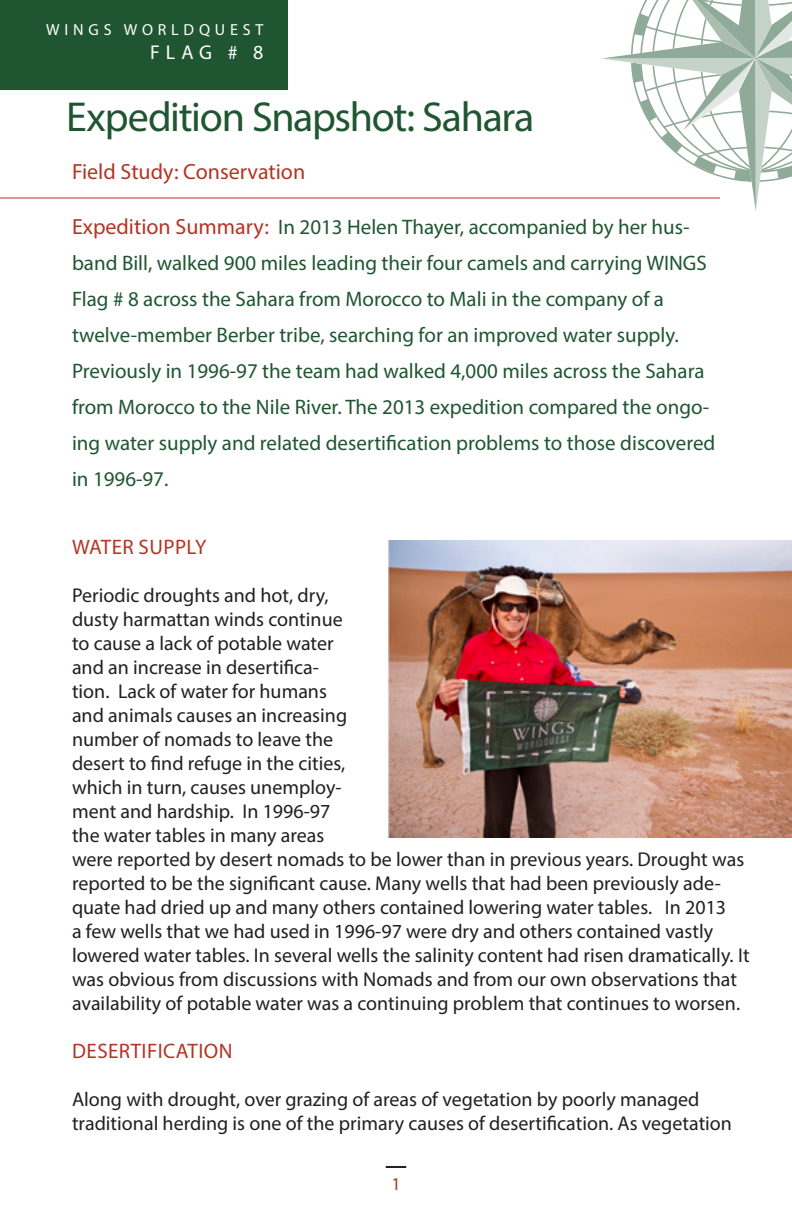
<style>
.page{position:relative;width:792px;height:1224px;background:#fff}
.page>*{position:absolute;margin:0;border:0;box-sizing:border-box;transform-origin:0 0}
._01_Headline_Confide{font:42px "Myriad Pro";letter-spacing:-.035em;color:#205532}
._02_Subhead_Varela{font:22px "Myriad Pro";color:#b43424}
._03_Giovanni_Italic{font:21px/36px "Myriad Pro";color:#205532}
._04_Varela_Paragraph{font:21px "Myriad Pro";letter-spacing:.02em;color:#b43424}
.t1{font:20px/24px "Myriad Pro";color:#231f20}
.t2{font:20px "Myriad Pro";color:#fff}
.t3{font:18px "Myriad Pro";color:#b43424}
.t4{font:16px "Myriad Pro";letter-spacing:.3em;color:#fff}
.s1{font-size:22px;color:#b43424}
</style>
<div class="page">
<hr style="left:386px;top:1166px;width:20px;height:2px;background:#231f20">
<div style="left:0;top:0;width:288px;height:89px;background:#205532"></div>
<hr style="left:0;top:198px;width:720px;height:1px;background:#b43424">
<svg style="left:601px;top:0;width:191px;height:211px"></svg>
<img style="left:389px;top:541px;width:403px;height:297px">
<p class="t4" style="left:46px;top:20px;width:219px">WINGS WORLDQUEST</p>
<p class="t2" style="left:150px;top:40px;width:115px">FLAG # 8</p>
<p class="_01_Headline_Confide" style="left:66px;top:91px;width:470px">Expedition Snapshot: Sahara</p>
<p class="_02_Subhead_Varela" style="left:72px;top:158px;width:235px">Field Study: Conservation</p>
<p class="_03_Giovanni_Italic" style="left:72px;top:209px;width:645px"><span class="s1">Expedition Summary:</span> In 2013 Helen Thayer, accompanied by her hus&shy;band Bill, walked 900 miles leading their four camels and carrying WINGS Flag # 8 across the Sahara from Morocco to Mali in the company of a twelve-member Berber tribe, searching for an improved water supply.<br>Previously in 1996-97 the team had walked 4,000 miles across the Sahara from Morocco to the Nile River. The 2013 expedition compared the ongo&shy;ing water supply and related desertification problems to those discovered in 1996-97.</p>
<p class="_04_Varela_Paragraph" style="left:72px;top:534px;width:136px">WATER SUPPLY</p>
<p class="t1" style="left:72px;top:583px;width:679px">Periodic droughts and hot, dry,<br>dusty harmattan winds continue<br>to cause a lack of potable water<br>and an increase in desertifica-<br>tion. Lack of water for humans<br>and animals causes an increasing<br>number of nomads to leave the<br>desert to find refuge in the cities,<br>which in turn, causes unemploy-<br>ment and hardship. In 1996-97<br>the water tables in many areas<br>were reported by desert nomads to be lower than in previous years. Drought was reported to be the significant cause. Many wells that had been previously ade&shy;quate had dried up and many others contained lowering water tables. In 2013<br>a few wells that we had used in 1996-97 were dry and others contained vastly lowered water tables. In several wells the salinity content had risen dramatically. It was obvious from discussions with Nomads and from our own observations that availability of potable water was a continuing problem that continues to worsen.</p>
<p class="_04_Varela_Paragraph" style="left:72px;top:1038px;width:162px">DESERTIFICATION</p>
<p class="t1" style="left:72px;top:1087px;width:662px">Along with drought, over grazing of areas of vegetation by poorly managed traditional herding is one of the primary causes of desertification. As vegetation</p>
<p class="t3" style="left:391px;top:1172px;width:11px">1</p>
</div>
